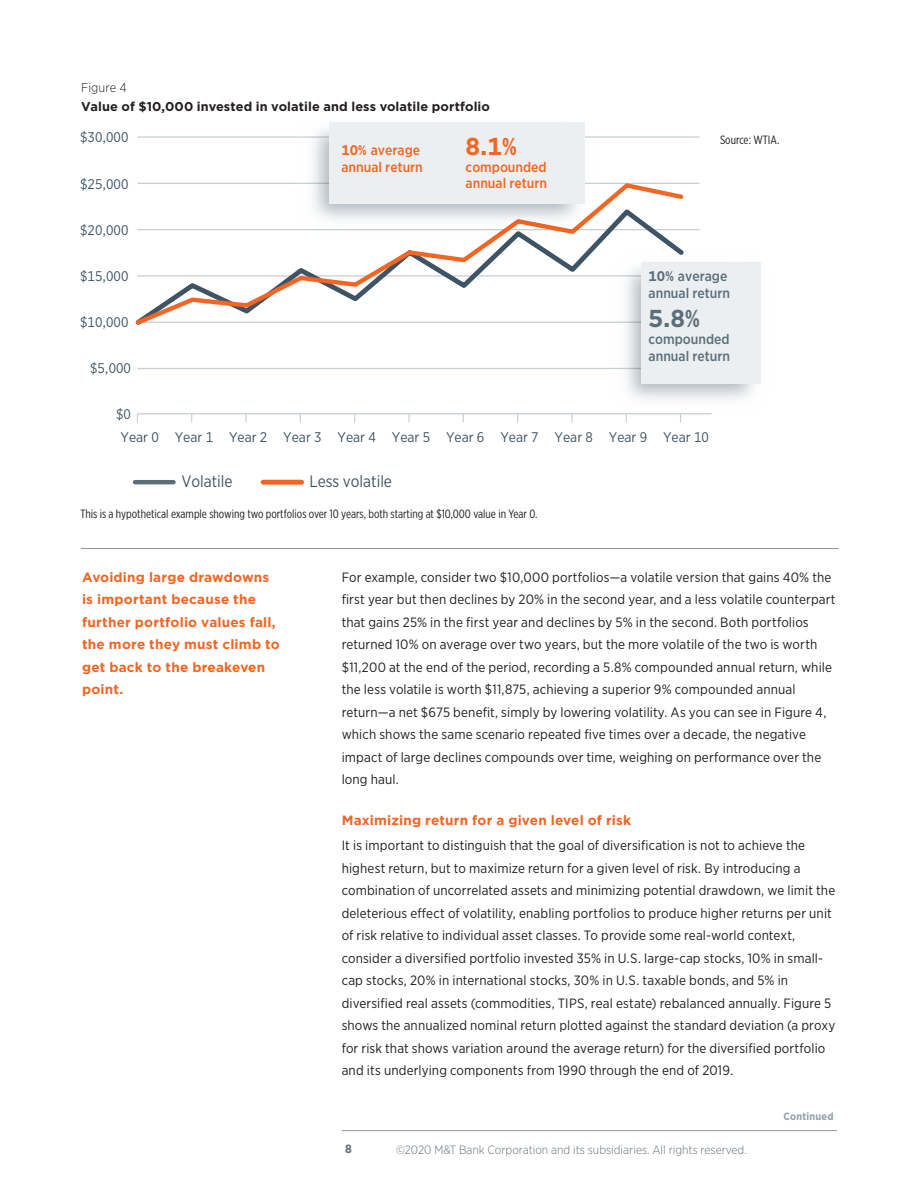
<style>
.page{position:relative;width:918px;height:1188px;background:#fff}
.page>*{position:absolute;margin:0;border:0;box-sizing:border-box;transform-origin:0 0}
.t1{font:700 24.45px "Gotham";color:#5b6f7b}
.t2{font:700 24.45px "Gotham";color:#f26522}
.t3{font:16.5px "Gotham Narrow";color:#3e5364;scale:.96 1}
.t4{font:13.95px "Gotham Narrow";color:#3e5364}
.t5{font:500 13.95px/16.8px "Gotham Narrow";color:#5b6f7b}
.t6{font:500 13.95px/16.8px "Gotham Narrow";color:#f26522}
.footnotes{font:13.5px/22.5px "Gotham Narrow";letter-spacing:.01em;color:#231f20}
.footnotes-2{font:700 13.5px/22.5px "Gotham";letter-spacing:.015em;color:#f26522}
.footnotes-3{font:700 13.5px "Gotham";letter-spacing:.015em;color:#f36421}
.footnotes-4{font:700 12.75px "Gotham";letter-spacing:.005em;color:#231f20}
.footnotes-5{font:300 12.75px "Gotham Narrow";letter-spacing:.01em;color:#231f20}
.Body_Copy{font:12px "Gotham X Narrow";color:#231f20}
.t7{font:300 12px "Gotham Narrow";color:#667079}
.t8{font:700 12px "Gotham Narrow";color:#5f6f76}
.footnotes-6{font:700 10.5px "Gotham Narrow";letter-spacing:.025em;color:#94a0a9}
.s1{font-family:"Gotham";font-weight:700}
</style>
<div class="page">
<hr style="left:342px;top:1130px;width:495px;height:1px;background:#939598">
<hr style="left:137px;top:136px;width:563px;height:2px;background:#c8d0d5">
<hr style="left:137px;top:183px;width:563px;height:1px;background:#c8d0d5">
<hr style="left:137px;top:229px;width:563px;height:1px;background:#c8d0d5">
<hr style="left:137px;top:368px;width:563px;height:1px;background:#c8d0d5">
<hr style="left:137px;top:413px;width:574px;height:1px;background:#c8d0d5">
<svg style="left:408px;top:414px;width:2px;height:8px"></svg>
<svg style="left:245px;top:414px;width:2px;height:8px"></svg>
<svg style="left:135px;top:182px;width:551px;height:143px"></svg>
<hr style="left:135px;top:480px;width:39px;height:4px;background:#5b6f7b">
<div style="left:263px;top:480px;width:39px;height:5px;background:#f26522"></div>
<img style="left:602px;top:245px;width:152px;height:178px">
<div style="left:641px;top:262px;width:120px;height:122px;background:#eceff1"></div>
<img style="left:289px;top:128px;width:313px;height:116px">
<div style="left:329px;top:122px;width:256px;height:82px;background:#eceff1"></div>
<hr style="left:81px;top:548px;width:758px;height:1px;background:#939598">
<p class="footnotes-5" style="left:81px;top:80px;width:47px">Figure 4</p>
<p class="footnotes-4" style="left:81px;top:98px;width:410px">Value of $10,000 invested in volatile and less volatile portfolio</p>
<p class="t4" style="left:80px;top:129px;width:50px">$30,000</p>
<p class="t4" style="left:80px;top:175px;width:50px">$25,000</p>
<p class="t4" style="left:80px;top:221px;width:50px">$20,000</p>
<p class="t4" style="left:80px;top:267px;width:50px">$15,000</p>
<p class="t4" style="left:80px;top:313px;width:50px">$10,000</p>
<p class="t4" style="left:90px;top:360px;width:42px">$5,000</p>
<p class="t4" style="left:116px;top:406px;width:16px">$0</p>
<p class="t6" style="left:341px;top:142px;width:83px"><span class="s1">10%</span> average annual return</p>
<h1 class="t2" style="left:466px;top:130px;width:53px">8.1%</h1>
<p class="t6" style="left:466px;top:158px;width:83px">compounded annual return</p>
<p class="Body_Copy" style="left:720px;top:133px;width:61px">Source: WTIA.</p>
<p class="t5" style="left:649px;top:267px;width:83px"><span class="s1">10%</span> average annual return</p>
<h1 class="t1" style="left:649px;top:302px;width:53px">5.8%</h1>
<p class="t5" style="left:649px;top:330px;width:83px">compounded annual return</p>
<p class="t4" style="left:121px;top:429px;width:590px">Year 0 Year 1 Year 2 Year 3 Year 4 Year 5 Year 6 Year 7 Year 8 Year 9 Year 10</p>
<p class="t3" style="left:181px;top:471px;width:55px">Volatile</p>
<p class="t3" style="left:310px;top:471px;width:87px">Less volatile</p>
<p class="Body_Copy" style="left:80px;top:507px;width:459px">This is a hypothetical example showing two portfolios over 10 years, both starting at $10,000 value in Year 0.</p>
<p class="footnotes-2" style="left:82px;top:566px;width:199px">Avoiding large drawdowns is important because the further portfolio values fall, the more they must climb to get back to the breakeven point.</p>
<p class="footnotes" style="left:342px;top:565px;width:495px">For example, consider two $10,000 portfolios—a volatile version that gains 40% the first year but then declines by 20% in the second year, and a less volatile counterpart that gains 25% in the first year and declines by 5% in the second. Both portfolios returned 10% on average over two years, but the more volatile of the two is worth $11,200 at the end of the period, recording a 5.8% compounded annual return, while the less volatile is worth $11,875, achieving a superior 9% compounded annual return—a net $675 benefit, simply by lowering volatility. As you can see in Figure 4, which shows the same scenario repeated five times over a decade, the negative impact of large declines compounds over time, weighing on performance over the long haul.</p>
<p class="footnotes-3" style="left:342px;top:811px;width:291px">Maximizing return for a given level of risk</p>
<p class="footnotes" style="left:342px;top:834px;width:495px">It is important to distinguish that the goal of diversification is not to achieve the highest return, but to maximize return for a given level of risk. By introducing a combination of uncorrelated assets and minimizing potential drawdown, we limit the deleterious effect of volatility, enabling portfolios to produce higher returns per unit of risk relative to individual asset classes. To provide some real-world context, consider a diversified portfolio invested 35% in U.S. large-cap stocks, 10% in small&shy;cap stocks, 20% in international stocks, 30% in U.S. taxable bonds, and 5% in diversified real assets (commodities, TIPS, real estate) rebalanced annually. Figure 5 shows the annualized nominal return plotted against the standard deviation (a proxy for risk that shows variation around the average return) for the diversified portfolio and its underlying components from 1990 through the end of 2019.</p>
<p class="footnotes-6" style="left:783px;top:1110px;width:52px">Continued</p>
<p class="t8" style="left:345px;top:1141px;width:8px">8</p>
<p class="t7" style="left:396px;top:1142px;width:352px">©2020 M&amp;T Bank Corporation and its subsidiaries. All rights reserved.</p>
</div>
